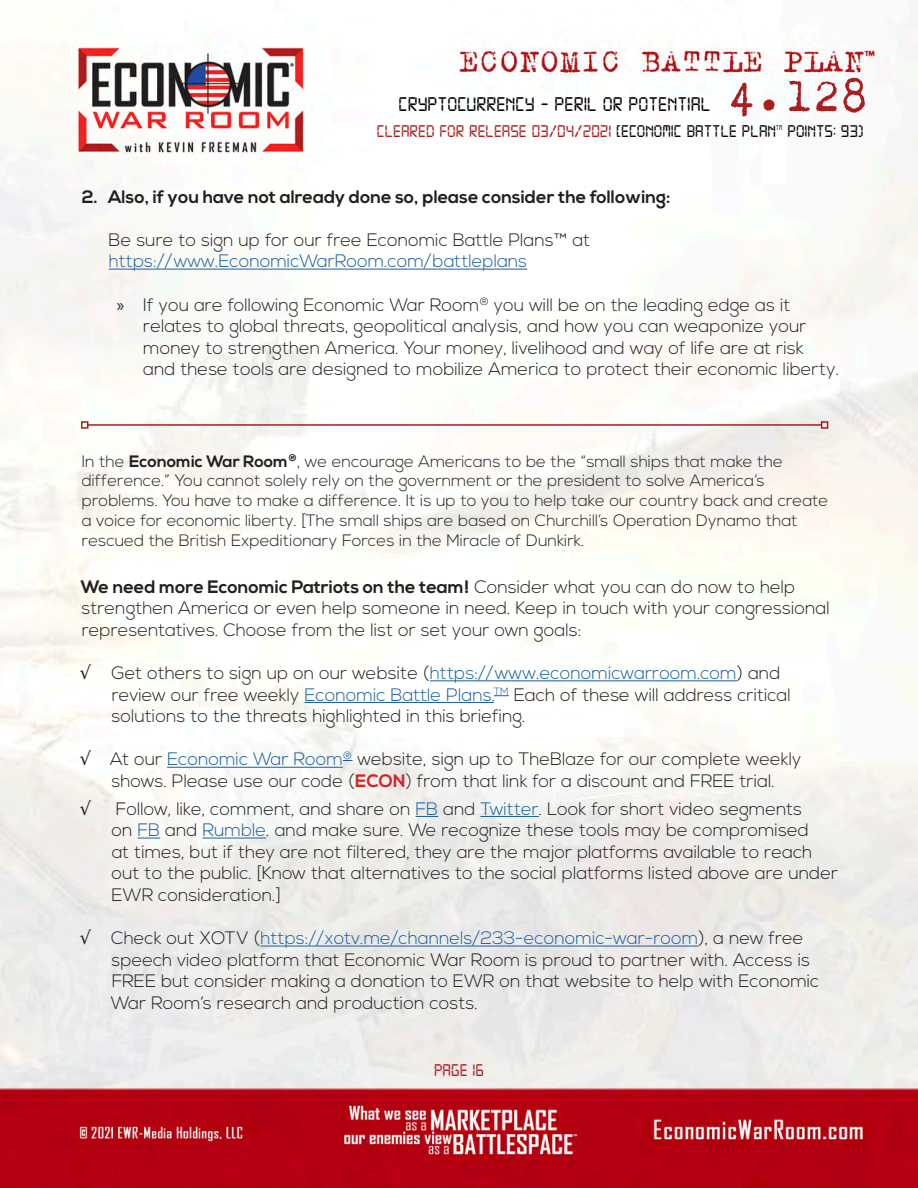
<style>
.page{position:relative;width:918px;height:1188px;background:#fff}
.page>*{position:absolute;margin:0;border:0;box-sizing:border-box;transform-origin:0 0}
.t1{font:51px "Trixie";color:#aa1e21}
.t2{font:21px "Digital 7";color:#080302}
.List_Paragraph{font:300 18px/21.6px "Nexa";color:#231f20}
.t3{font:700 18px "Nexa";color:#231f20}
.t4{font:18px "Digital 7";color:#aa1e21}
.t5{font:18px "Digital 7";color:#080302}
.t6{font:300 16.5px/19.8px "Nexa";color:#231f20}
.t7{font:7.05px "Digital 7";color:#080302}
.s1{color:#080302}
.s2{color:#175d9e}
.s3{font-family:"Myriad Pro";font-weight:400}
.s4{font-weight:700}
.s5{font-weight:700;color:#d1232a}
</style>
<div class="page">
<img style="left:0;top:5px;width:918px;height:1183px">
<hr style="left:109px;top:269px;width:418px;height:1px;background:#175d9e">
<hr style="left:430px;top:680px;width:307px;height:1px;background:#175d9e">
<hr style="left:304px;top:702px;width:190px;height:1px;background:#175d9e">
<svg style="left:494px;top:695px;width:15px;height:1px"></svg>
<hr style="left:167px;top:767px;width:176px;height:1px;background:#175d9e">
<svg style="left:416px;top:816px;width:22px;height:1px"></svg>
<hr style="left:481px;top:816px;width:58px;height:1px;background:#175d9e">
<svg style="left:138px;top:838px;width:22px;height:1px"></svg>
<hr style="left:203px;top:838px;width:63px;height:1px;background:#175d9e">
<hr style="left:260px;top:946px;width:438px;height:1px;background:#175d9e">
<hr style="left:88px;top:424px;width:734px;height:2px;background:#aa1e21">
<div style="left:81px;top:421px;width:7px;height:8px;border:2px solid #aa1e21"></div>
<div style="left:821px;top:421px;width:7px;height:8px;border:2px solid #aa1e21"></div>
<svg style="left:80px;top:800px;width:15px;height:16px"></svg>
<h1 class="t1" style="left:728px;top:62px;width:142px">4.128</h1>
<p class="t4" style="left:377px;top:123px;width:401px">CLEARED FOR RELEASE 03/04/2021 <span class="s1">[ECONOMIC BATTLE PLAN</span></p>
<p class="t7" style="left:776px;top:124px;width:8px">TM</p>
<p class="t5" style="left:788px;top:123px;width:78px">POINTS: 93)</p>
<p class="t2" style="left:399px;top:95px;width:314px">CRYPTOCURRENCY - PERIL OR POTENTIAL</p>
<p class="t3" style="left:82px;top:186px;width:590px">2. Also, if you have not already done so, please consider the following:</p>
<p class="List_Paragraph" style="left:109px;top:230px;width:483px">Be sure to sign up for our free Economic Battle Plans™ at <span class="s2">https://www.EconomicWarRoom.com/battleplans</span></p>
<p class="List_Paragraph" style="left:143px;top:294px;width:698px;text-indent:-26px"><span class="s3">»</span> If you are following Economic War Room<sup>®</sup> you will be on the leading edge as it relates to global threats, geopolitical analysis, and how you can weaponize your money to strengthen America. Your money, livelihood and way of life are at risk and these tools are designed to mobilize America to protect their economic liberty.</p>
<p class="t6" style="left:82px;top:452px;width:748px">In the <span class="s4">Economic War Room</span><sup>®</sup>, we encourage Americans to be the “small ships that make the difference.” You cannot solely rely on the government or the president to solve America’s problems. You have to make a difference. It is up to you to help take our country back and create a voice for economic liberty. [The small ships are based on Churchill’s Operation Dynamo that rescued the British Expeditionary Forces in the Miracle of Dunkirk.</p>
<p class="List_Paragraph" style="left:81px;top:576px;width:751px"><span class="s4">We need more Economic Patriots on the team!</span> Consider what you can do now to help strengthen America or even help someone in need. Keep in touch with your congressional representatives. Choose from the list or set your own goals:</p>
<p class="List_Paragraph" style="left:112px;top:663px;width:681px;text-indent:-31px">√ Get others to sign up on our website (<span class="s2">https://www.economicwarroom.com</span>) and review our free weekly <span class="s2">Economic Battle Plans.</span><sup>TM</sup> Each of these will address critical solutions to the threats highlighted in this briefing.</p>
<p class="List_Paragraph" style="left:80px;top:749px;width:723px;text-align:center">√ At our <span class="s2">Economic War Room</span><sup>®</sup> website, sign up to TheBlaze for our complete weekly shows. Please use our code (<span class="s5">ECON</span>) from that link for a discount and FREE trial.</p>
<p class="List_Paragraph" style="left:112px;top:798px;width:728px">Follow, like, comment, and share on <span class="s2">FB</span> and <span class="s2">Twitter</span>. Look for short video segments<br>on <span class="s2">FB</span> and <span class="s2">Rumble</span>. and make sure. We recognize these tools may be compromised<br>at times, but if they are not filtered, they are the major platforms available to reach out to the public. [Know that alternatives to the social platforms listed above are under EWR consideration.]</p>
<p class="List_Paragraph" style="left:111px;top:928px;width:710px;text-indent:-30px">√ Check out XOTV (<span class="s2">https://xotv.me/channels/233-economic-war-room</span>), a new free speech video platform that Economic War Room is proud to partner with. Access is FREE but consider making a donation to EWR on that website to help with Economic War Room’s research and production costs.</p>
<p class="t4" style="left:434px;top:1062px;width:51px">PAGE 16</p>
</div>
